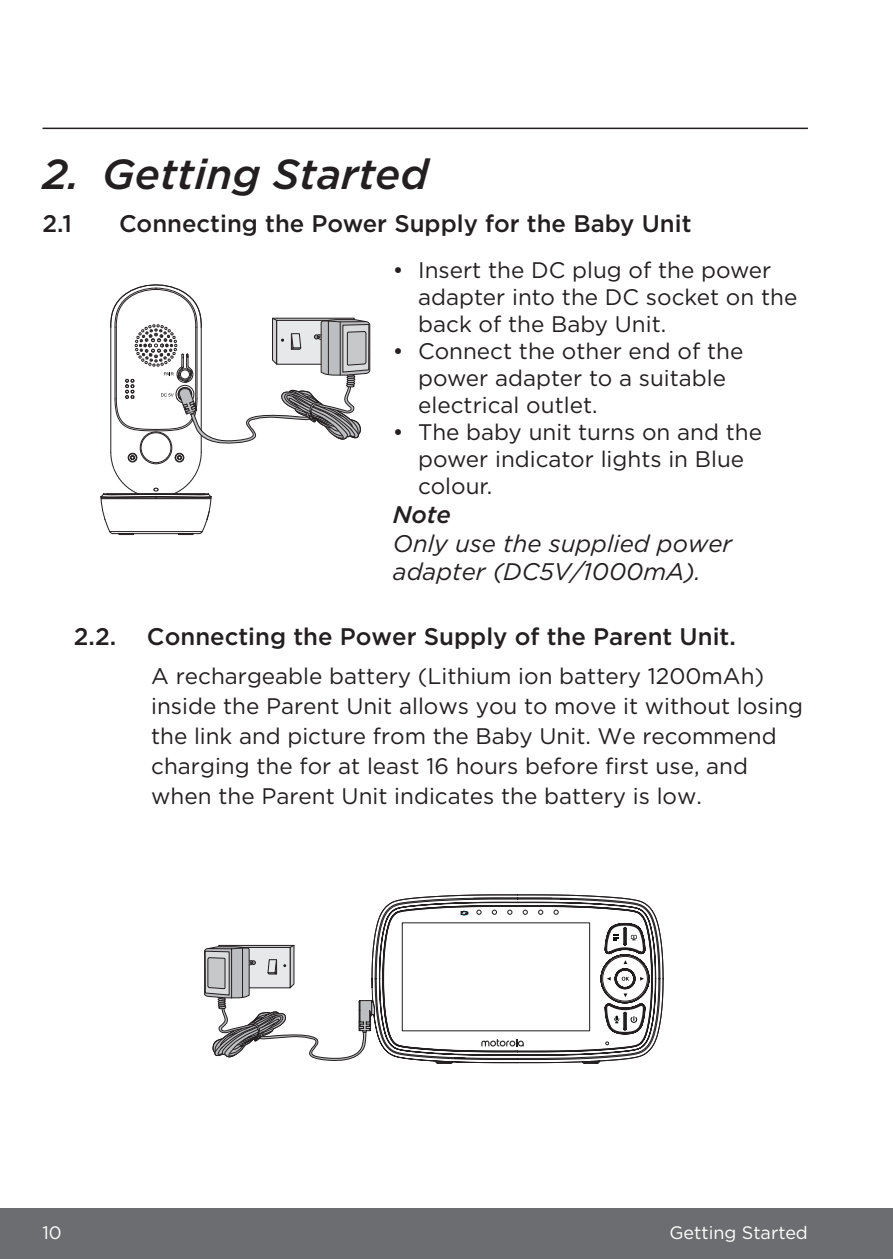
<style>
.page{position:relative;width:893px;height:1259px;background:#fff}
.page>*{position:absolute;margin:0;border:0;box-sizing:border-box;transform-origin:0 0}
.t1{font:italic 500 42px "Gotham";color:#231f20}
.t2{font:500 24px "Gotham";color:#231f20}
.t3{font:italic 24px/28.5px "Gotham";color:#231f20}
.t4{font:italic 500 24px "Gotham";color:#231f20}
.t5{font:22.5px/27px "Gotham";color:#231f20}
.t6{font:18px "Gotham";color:#fff}
</style>
<div class="page">
<div style="left:0;top:1208px;width:893px;height:51px;background:#6c6d70"></div>
<hr style="left:43px;top:128px;width:765px;height:1px;background:#231f20">
<svg style="left:100px;top:284px;width:270px;height:251px"></svg>
<svg style="left:373px;top:894px;width:290px;height:170px"></svg>
<svg style="left:622px;top:976px;width:7px;height:4px"></svg>
<svg style="left:607px;top:977px;width:4px;height:3px"></svg>
<svg style="left:640px;top:977px;width:4px;height:3px"></svg>
<svg style="left:624px;top:960px;width:3px;height:4px"></svg>
<svg style="left:624px;top:993px;width:3px;height:4px"></svg>
<svg style="left:613px;top:934px;width:6px;height:7px"></svg>
<svg style="left:614px;top:1015px;width:5px;height:8px"></svg>
<svg style="left:630px;top:1016px;width:7px;height:7px"></svg>
<svg style="left:631px;top:935px;width:6px;height:5px"></svg>
<svg style="left:461px;top:910px;width:7px;height:5px"></svg>
<svg style="left:481px;top:1039px;width:43px;height:7px"></svg>
<svg style="left:204px;top:945px;width:171px;height:117px"></svg>
<h1 class="t1" style="left:43px;top:146px;width:388px">2. Getting Started</h1>
<p class="t2" style="left:43px;top:208px;width:31px">2.1</p>
<p class="t2" style="left:119px;top:208px;width:574px">Connecting the Power Supply for the Baby Unit</p>
<p class="t5" style="left:418px;top:256px;width:381px;text-indent:-26px">• Insert the DC plug of the power adapter into the DC socket on the back of the Baby Unit.</p>
<p class="t5" style="left:418px;top:337px;width:327px;text-indent:-26px">• Connect the other end of the power adapter to a suitable electrical outlet.</p>
<p class="t5" style="left:418px;top:418px;width:345px;text-indent:-26px">• The baby unit turns on and the power indicator lights in Blue colour.</p>
<p class="t4" style="left:393px;top:498px;width:59px">Note</p>
<p class="t3" style="left:393px;top:528px;width:341px">Only use the supplied power adapter (DC5V/1000mA).</p>
<p class="t2" style="left:74px;top:621px;width:44px">2.2.</p>
<p class="t2" style="left:147px;top:621px;width:590px">Connecting the Power Supply of the Parent Unit.</p>
<p class="t5" style="left:151px;top:661px;width:653px;line-height:30px">A rechargeable battery (Lithium ion battery 1200mAh) inside the Parent Unit allows you to move it without losing the link and picture from the Baby Unit. We recommend charging the for at least 16 hours before first use, and when the Parent Unit indicates the battery is low.</p>
<p class="t6" style="left:43px;top:1221px;width:21px">10</p>
<p class="t6" style="left:669px;top:1221px;width:140px">Getting Started</p>
</div>
